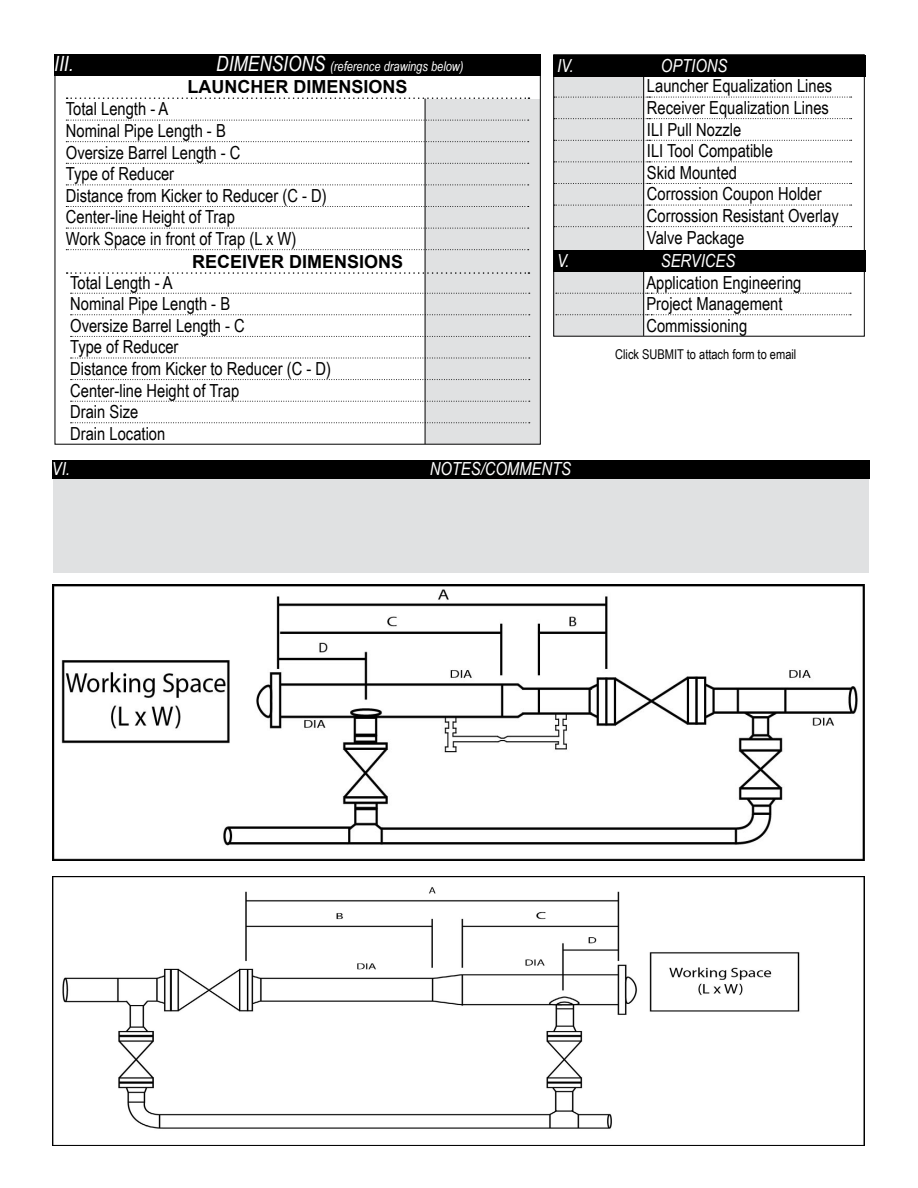
<style>
.page{position:relative;width:918px;height:1188px;background:#fff}
.page>*{position:absolute;margin:0;border:0;box-sizing:border-box;transform-origin:0 0}
.t1{font:italic 21px "Arial Narrow";color:#fff}
.t2{font:18px/21.6px "Arial Narrow";color:#000}
.t3{font:italic 18px "Arial Narrow";color:#fff}
.t4{font:700 18px "Arial";color:#000}
.t5{font:italic 13.5px "Arial Narrow";color:#fff}
.t6{font:13.5px "Arial Narrow";color:#000}
.s1{font-size:21px}
</style>
<div class="page">
<div style="left:553px;top:77px;width:90px;height:258px;background:#e0e1e2"></div>
<div style="left:553px;top:54px;width:312px;height:283px;border:1px solid #000"></div>
<div style="left:425px;top:99px;width:115px;height:344px;background:#e0e1e2"></div>
<div style="left:54px;top:54px;width:487px;height:21px;background:#000"></div>
<div style="left:52px;top:460px;width:817px;height:19px;background:#000"></div>
<img style="left:53px;top:584px;width:812px;height:277px">
<img style="left:53px;top:877px;width:812px;height:269px">
<hr style="left:425px;top:98px;width:1px;height:346px;background:#000">
<div style="left:553px;top:55px;width:312px;height:21px;background:#000"></div>
<hr style="left:643px;top:76px;width:1px;height:260px;background:#000">
<div style="left:553px;top:250px;width:312px;height:21px;background:#000"></div>
<div style="left:53px;top:480px;width:815px;height:93px;background:#e0e1e2"></div>
<svg style="left:66px;top:120px;width:463px;height:1px"></svg>
<svg style="left:66px;top:141px;width:463px;height:1px"></svg>
<svg style="left:66px;top:163px;width:463px;height:1px"></svg>
<svg style="left:66px;top:185px;width:463px;height:1px"></svg>
<svg style="left:66px;top:206px;width:463px;height:1px"></svg>
<svg style="left:66px;top:228px;width:463px;height:1px"></svg>
<svg style="left:66px;top:249px;width:463px;height:1px"></svg>
<svg style="left:67px;top:97px;width:462px;height:2px"></svg>
<svg style="left:71px;top:293px;width:459px;height:1px"></svg>
<svg style="left:71px;top:314px;width:459px;height:1px"></svg>
<svg style="left:71px;top:336px;width:459px;height:1px"></svg>
<svg style="left:71px;top:358px;width:459px;height:1px"></svg>
<svg style="left:71px;top:379px;width:459px;height:1px"></svg>
<svg style="left:71px;top:401px;width:459px;height:1px"></svg>
<svg style="left:71px;top:422px;width:459px;height:1px"></svg>
<svg style="left:556px;top:293px;width:295px;height:1px"></svg>
<svg style="left:556px;top:314px;width:295px;height:1px"></svg>
<svg style="left:554px;top:97px;width:298px;height:1px"></svg>
<svg style="left:554px;top:118px;width:298px;height:1px"></svg>
<svg style="left:554px;top:140px;width:298px;height:1px"></svg>
<svg style="left:554px;top:161px;width:298px;height:2px"></svg>
<svg style="left:554px;top:183px;width:298px;height:1px"></svg>
<svg style="left:554px;top:205px;width:298px;height:1px"></svg>
<svg style="left:554px;top:226px;width:298px;height:1px"></svg>
<svg style="left:67px;top:272px;width:462px;height:2px"></svg>
<p class="t1" style="left:54px;top:49px;width:21px">III.</p>
<p class="t5" style="left:216px;top:57px;width:249px"><span class="s1">DIMENSIONS</span> (reference drawings below)</p>
<p class="t2" style="left:66px;top:98px;width:262px">Total Length - A<br>Nominal Pipe Length - B<br>Oversize Barrel Length - C<br>Type of Reducer<br>Distance from Kicker to Reducer (C - D)<br>Center-line Height of Trap<br>Work Space in front of Trap (L x W)</p>
<p class="t4" style="left:188px;top:75px;width:221px">LAUNCHER DIMENSIONS</p>
<p class="t3" style="left:557px;top:53px;width:18px">IV.</p>
<p class="t3" style="left:661px;top:53px;width:68px">OPTIONS</p>
<p class="t2" style="left:647px;top:75px;width:193px">Launcher Equalization Lines<br>Receiver Equalization Lines<br>ILI Pull Nozzle<br>ILI Tool Compatible<br>Skid Mounted<br>Corrossion Coupon Holder<br>Corrossion Resistant Overlay<br>Valve Package</p>
<p class="t4" style="left:192px;top:250px;width:213px">RECEIVER DIMENSIONS</p>
<p class="t3" style="left:557px;top:248px;width:14px">V.</p>
<p class="t3" style="left:661px;top:248px;width:76px">SERVICES</p>
<p class="t2" style="left:70px;top:271px;width:262px">Total Length - A<br>Nominal Pipe Length - B<br>Oversize Barrel Length - C<br>Type of Reducer<br>Distance from Kicker to Reducer (C - D)<br>Center-line Height of Trap<br>Drain Size<br>Drain Location</p>
<p class="t2" style="left:646px;top:271px;width:157px">Application Engineering<br>Project Management<br>Commissioning</p>
<p class="t6" style="left:615px;top:344px;width:183px">Click SUBMIT to attach form to email</p>
<p class="t3" style="left:52px;top:456px;width:20px">VI.</p>
<p class="t3" style="left:430px;top:456px;width:143px">NOTES/COMMENTS</p>
</div>
